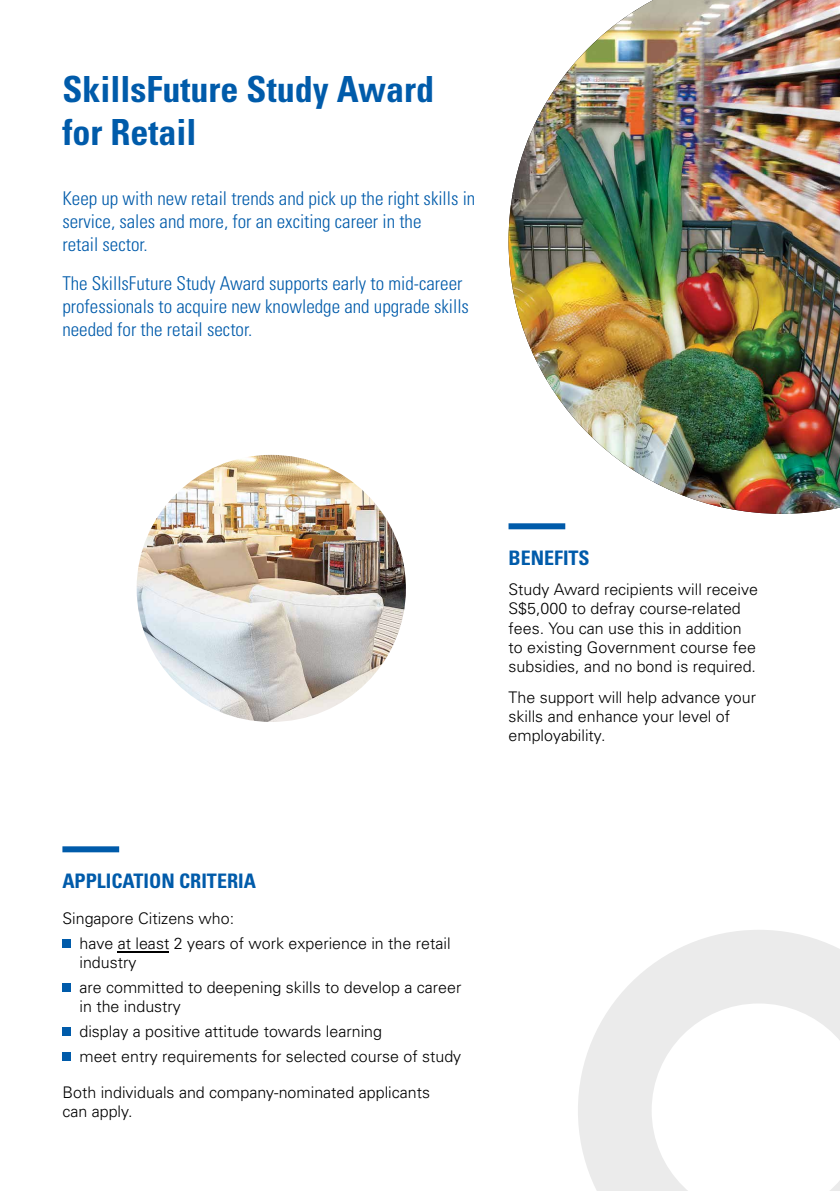
<style>
.page{position:relative;width:840px;height:1191px;background:#fff}
.page>*{position:absolute;margin:0;border:0;box-sizing:border-box;transform-origin:0 0}
.t1{font:700 condensed 36px/43.2px "Univers";color:#005baa}
.t2{font:700 condensed 20px "Univers";color:#005baa}
.t3{font:300 condensed 19px/22.8px "Univers";color:#005baa}
.t4{font:300 16px/19.2px "Univers";color:#000}
</style>
<div class="page">
<svg style="left:578px;top:930px;width:261px;height:261px"></svg>
<img style="left:508px;top:0;width:331px;height:514px">
<div style="left:62px;top:846px;width:57px;height:6px;background:#005baa"></div>
<div style="left:62px;top:939px;width:9px;height:8px;background:#005baa"></div>
<div style="left:62px;top:983px;width:9px;height:8px;background:#005baa"></div>
<div style="left:62px;top:1027px;width:9px;height:8px;background:#005baa"></div>
<div style="left:62px;top:1052px;width:9px;height:8px;background:#005baa"></div>
<div style="left:508px;top:523px;width:57px;height:6px;background:#005baa"></div>
<img style="left:136px;top:455px;width:269px;height:267px">
<hr style="left:117px;top:952px;width:52px;height:1px;background:#000">
<h1 class="t1" style="left:62px;top:67px;width:373px">SkillsFuture Study Award for Retail</h1>
<p class="t3" style="left:62px;top:187px;width:414px">Keep up with new retail trends and pick up the right skills in service, sales and more, for an exciting career in the<br>retail sector.</p>
<p class="t3" style="left:62px;top:272px;width:408px">The SkillsFuture Study Award supports early to mid-career professionals to acquire new knowledge and upgrade skills needed for the retail sector.</p>
<p class="t2" style="left:508px;top:545px;width:80px">Benefits</p>
<p class="t4" style="left:508px;top:579px;width:251px">Study Award recipients will receive S$5,000 to defray course-related fees. You can use this in addition to existing Government course fee subsidies, and no bond is required.</p>
<p class="t4" style="left:508px;top:687px;width:249px">The support will help advance your skills and enhance your level of employability.</p>
<p class="t2" style="left:62px;top:868px;width:195px">Application Criteria</p>
<p class="t4" style="left:79px;top:905px;width:372px;line-height:24.8px;text-indent:-17px">Singapore Citizens who:<br>have at least 2 years of work experience in the retail</p>
<p class="t4" style="left:79px;top:949px;width:383px;line-height:24.8px">industry<br>are committed to deepening skills to develop a career</p>
<p class="t4" style="left:79px;top:993px;width:383px;line-height:24.8px">in the industry<br>display a positive attitude towards learning<br>meet entry requirements for selected course of study</p>
<p class="t4" style="left:62px;top:1082px;width:369px">Both individuals and company-nominated applicants can apply.</p>
</div>
